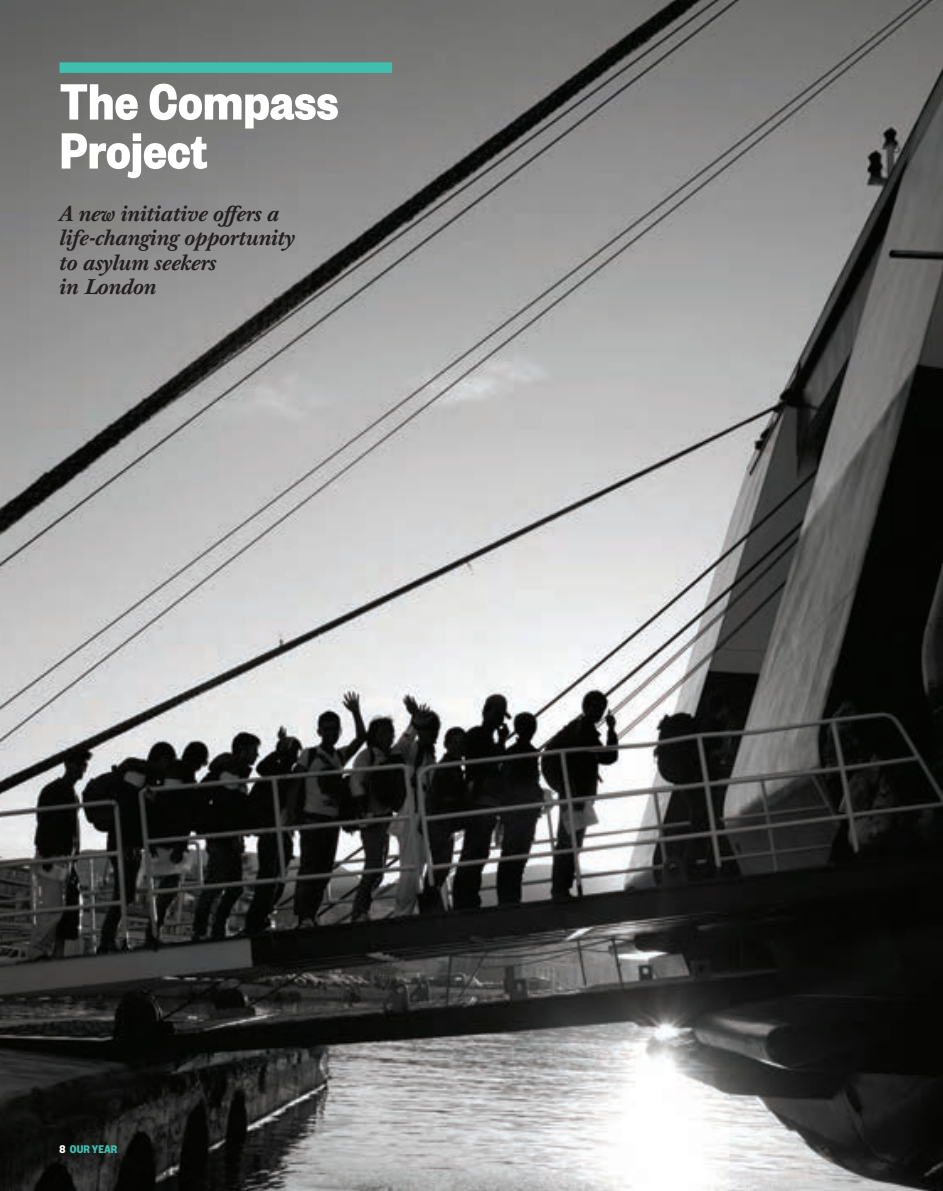
<style>
.page{position:relative;width:943px;height:1191px;background:#fff}
.page>*{position:absolute;margin:0;border:0;box-sizing:border-box;transform-origin:0 0}
.t1{font:700 56px/49px "Founders Grotesk Cond";color:#fff}
.t2{font:italic 700 21px/24.5px "Baskerville 10 Pro";letter-spacing:-.01em;color:#231f20}
.t3{font:700 12.25px "Founders Grotesk Cond";color:#3fbfae}
.s1{color:#fff}
</style>
<div class="page">
<img style="left:0;top:0;width:943px;height:1191px">
<div style="left:60px;top:62px;width:332px;height:11px;background:#3fbfae"></div>
<h1 class="t1" style="left:60px;top:75px;width:280px">The Compass<br>Project</h1>
<p class="t2" style="left:60px;top:202px;width:237px">A new initiative offers a life-changing opportunity to asylum seekers<br>in London</p>
<p class="t3" style="left:60px;top:1141px;width:59px"><span class="s1">8</span> OUR YEAR</p>
</div>
